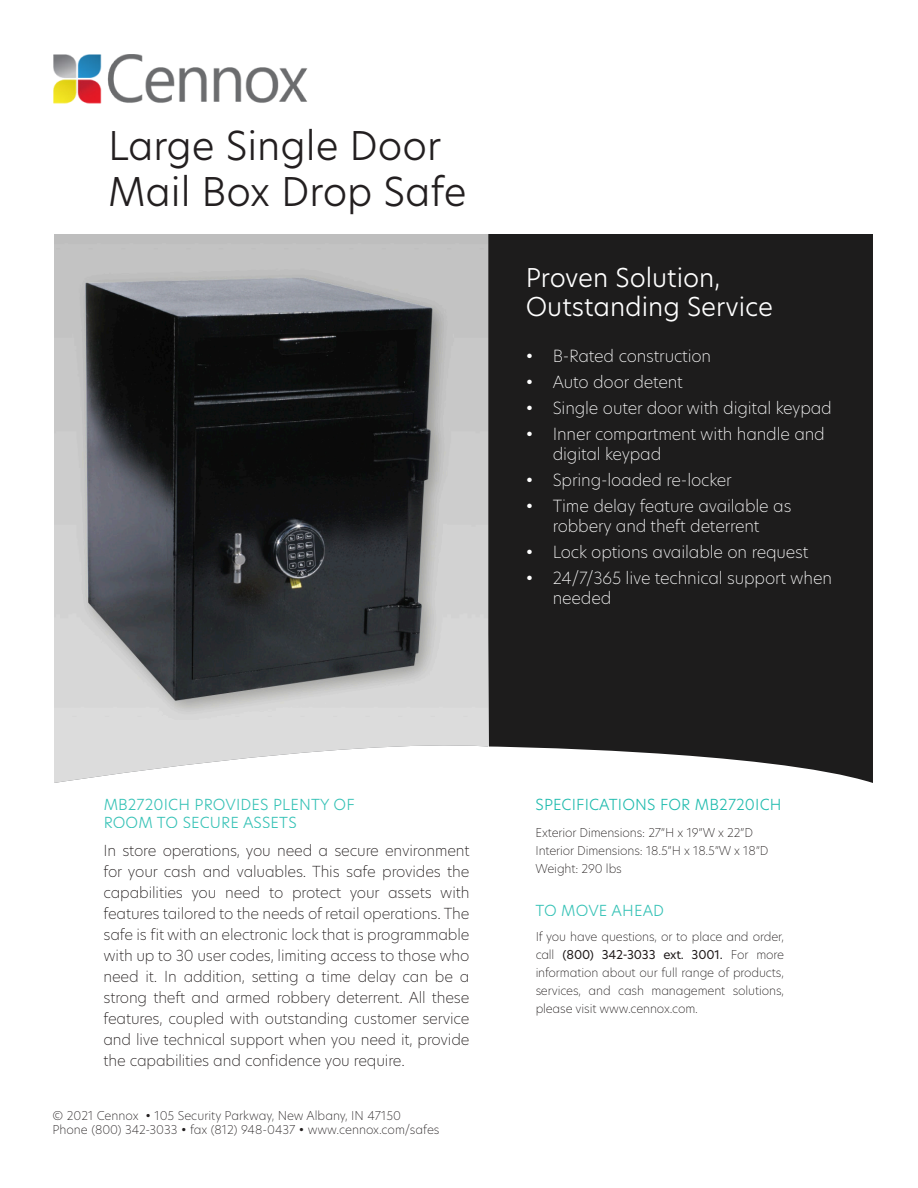
<style>
.page{position:relative;width:918px;height:1188px;background:#fff}
.page>*{position:absolute;margin:0;border:0;box-sizing:border-box;transform-origin:0 0}
.t1{font:300 39px/46.5px "Hero New";color:#231f20}
.t2{font:300 25.5px/28.5px "Hero New";color:#fff}
.t3{font:200 16.5px/19.5px "Hero New";letter-spacing:-.01em;color:#fff}
.t4{font:200 15px/21px "Hero New";letter-spacing:-.01em;color:#070000;text-align:justify}
.t5{font:300 15px "Hero New";letter-spacing:.01em;color:#22bcaf}
.t6{font:200 12px/18px "Hero New";letter-spacing:-.01em;color:#070000}
.t7{font:200 12px/14.4px "Hero New";color:#231f20}
.s1{font-weight:400}
</style>
<div class="page">
<div style="left:499px;top:234px;width:374px;height:549px;background:#1d1c1c"></div>
<img style="left:54px;top:234px;width:445px;height:549px">
<img style="left:54px;top:55px;width:254px;height:49px">
<p class="t1" style="left:108px;top:121px;width:360px">Large Single Door<br>Mail Box Drop Safe</p>
<p class="t2" style="left:526px;top:263px;width:249px">Proven Solution,<br>Outstanding Service</p>
<p class="t3" style="left:526px;top:345px;width:187px">• B-Rated construction</p>
<p class="t3" style="left:526px;top:372px;width:159px">• Auto door detent</p>
<p class="t3" style="left:526px;top:398px;width:308px">• Single outer door with digital keypad</p>
<p class="t3" style="left:553px;top:424px;width:274px;text-indent:-27px">• Inner compartment with handle and digital keypad</p>
<p class="t3" style="left:526px;top:470px;width:208px">• Spring-loaded re-locker</p>
<p class="t3" style="left:526px;top:496px;width:267px;text-align:center">• Time delay feature available as robbery and theft deterrent</p>
<p class="t3" style="left:526px;top:542px;width:284px">• Lock options available on request</p>
<p class="t3" style="left:553px;top:568px;width:281px;text-indent:-27px">• 24/7/365 live technical support when needed</p>
<p class="t5" style="left:104px;top:794px;width:253px">MB2720ICH PROVIDES PLENTY OF</p>
<p class="t5" style="left:536px;top:794px;width:248px">SPECIFICATIONS FOR MB2720ICH</p>
<p class="t5" style="left:104px;top:812px;width:195px">ROOM TO SECURE ASSETS</p>
<p class="t6" style="left:536px;top:823px;width:234px">Exterior Dimensions: 27”H x 19”W x 22”D<br>Interior Dimensions: 18.5”H x 18.5”W x 18”D<br>Weight: 290 lbs</p>
<p class="t4" style="left:104px;top:840px;width:368px">In store operations, you need a secure environment for your cash and valuables. This safe provides the capabilities you need to protect your assets with features tailored to the needs of retail operations. The safe is fit with an electronic lock that is programmable with up to 30 user codes, limiting access to those who need it. In addition, setting a time delay can be a strong theft and armed robbery deterrent. All these features, coupled with outstanding customer service and live technical support when you need it, provide the capabilities and confidence you require.</p>
<p class="t5" style="left:536px;top:900px;width:130px">TO MOVE AHEAD</p>
<p class="t6" style="left:536px;top:927px;width:250px;text-align:justify">If you have questions, or to place and order, call <span class="s1">(800) 342-3033 ext. 3001.</span> For more information about our full range of products, services, and cash management solutions, please visit www.cennox.com.</p>
<p class="t7" style="left:52px;top:1108px;width:389px">© 2021 Cennox • 105 Security Parkway, New Albany, IN 47150<br>Phone (800) 342-3033 • fax (812) 948-0437 • www.cennox.com/safes</p>
</div>
